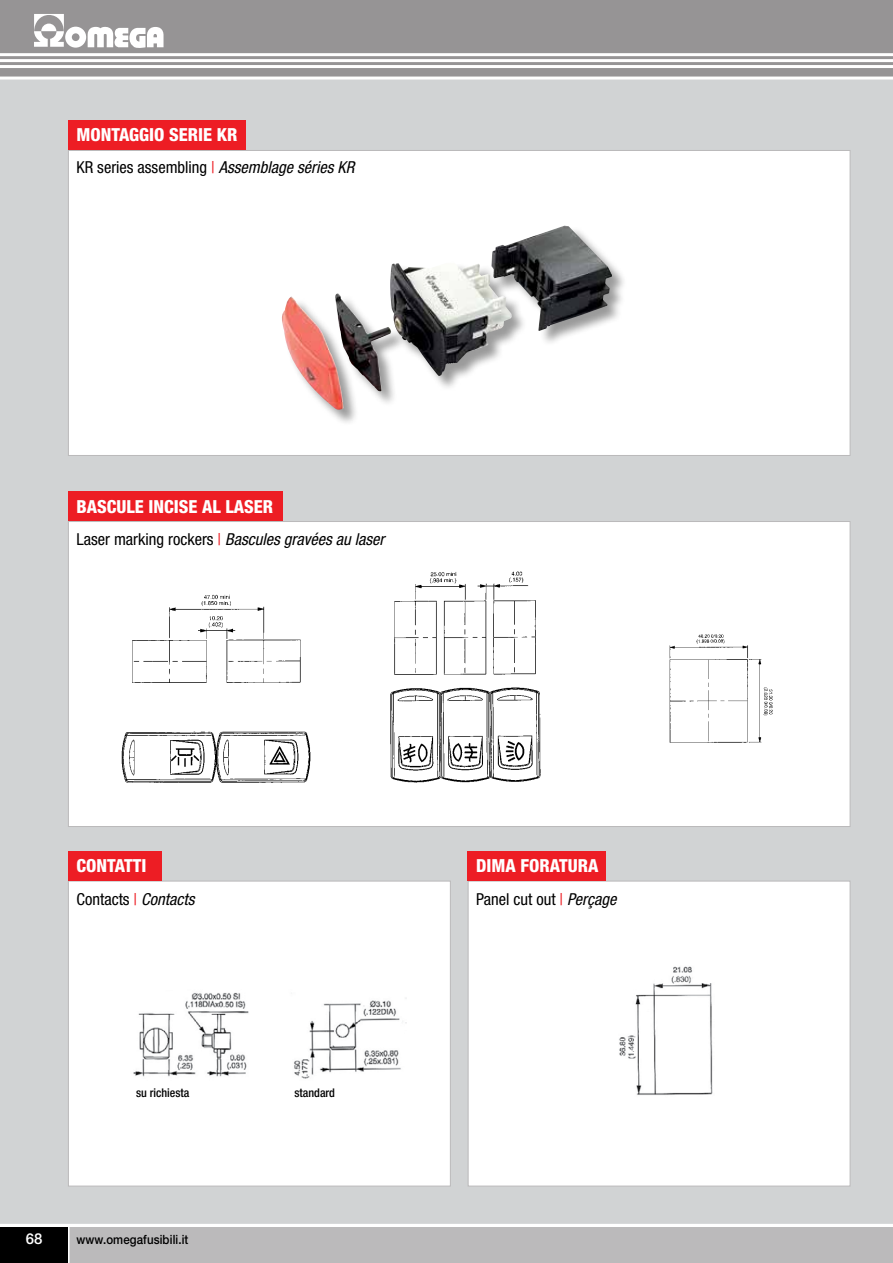
<style>
.page{position:relative;width:893px;height:1263px;background:#fff}
.page>*{position:absolute;margin:0;border:0;box-sizing:border-box;transform-origin:0 0}
.t1{font:800 condensed 18px "Helvetica Neue";color:#fff}
.t2{font:condensed 16.5px "Helvetica Neue";color:#000}
.t3{font:italic condensed 16.5px "Helvetica Neue";color:#000}
.t4{font:500 15px "Helvetica Neue";color:#fff}
.t5{font:500 12.75px "Helvetica Neue";letter-spacing:.01em;color:#000;scale:.9 1}
.t6{font:500 condensed 12px "Helvetica Neue";color:#000}
.s1{color:#ed1d24}
.s2{font-style:italic}
.s3{font-style:normal}
.s4{font-style:normal;color:#ed1d24}
</style>
<div class="page">
<div style="left:68px;top:1227px;width:825px;height:36px;background:#bbbabb"></div>
<div style="left:0;top:1227px;width:68px;height:36px;background:#000"></div>
<div style="left:0;top:0;width:893px;height:77px;background:#969495"></div>
<hr style="left:0;top:65px;width:893px;height:3px;background:#fff">
<hr style="left:0;top:59px;width:893px;height:3px;background:#fff">
<hr style="left:0;top:53px;width:893px;height:3px;background:#fff">
<hr style="left:68px;top:1227px;width:2px;height:36px;background:#fff">
<svg style="left:34px;top:14px;width:130px;height:34px"></svg>
<div style="left:0;top:79px;width:893px;height:1145px;background:#d1d3d4"></div>
<hr style="left:0;top:77px;width:893px;height:3px;background:#fff">
<div style="left:68px;top:881px;width:383px;height:305px;background:#fff;border:1px solid #bbbabb"></div>
<div style="left:468px;top:881px;width:382px;height:305px;background:#fff;border:1px solid #bbbabb"></div>
<img style="left:133px;top:992px;width:273px;height:87px">
<img style="left:619px;top:966px;width:94px;height:129px">
<div style="left:68px;top:150px;width:782px;height:306px;background:#fff;border:1px solid #bbbabb"></div>
<div style="left:68px;top:521px;width:782px;height:306px;background:#fff;border:1px solid #bbbabb"></div>
<div style="left:68px;top:120px;width:177px;height:30px;background:#ed1d24"></div>
<div style="left:68px;top:851px;width:94px;height:30px;background:#ed1d24"></div>
<div style="left:468px;top:851px;width:138px;height:30px;background:#ed1d24"></div>
<div style="left:68px;top:491px;width:215px;height:30px;background:#ed1d24"></div>
<div style="left:282px;top:226px;width:346px;height:200px;background:#000;opacity:.4"></div>
<img style="left:282px;top:226px;width:330px;height:184px">
<img style="left:121px;top:594px;width:190px;height:189px">
<img style="left:390px;top:571px;width:151px;height:212px">
<img style="left:669px;top:634px;width:104px;height:109px">
<p class="t1" style="left:77px;top:123px;width:163px">MONTAGGIO SERIE KR</p>
<p class="t2" style="left:77px;top:158px;width:279px">KR series assembling <span class="s1">|</span> <span class="s2">Assemblage séries KR</span></p>
<p class="t1" style="left:77px;top:495px;width:50px">BASCULE</p>
<p class="t1" style="left:149px;top:495px;width:88px">INCISE AL LASER</p>
<p class="t3" style="left:77px;top:530px;width:309px"><span class="s3">Laser marking rockers</span> <span class="s4">|</span> Bascules gravées au laser</p>
<p class="t1" style="left:77px;top:854px;width:10px">CONTATTI</p>
<p class="t2" style="left:77px;top:889px;width:119px">Contacts <span class="s1">|</span> <span class="s2">Contacts</span></p>
<p class="t6" style="left:136px;top:1086px;width:55px">su richiesta</p>
<p class="t6" style="left:294px;top:1086px;width:42px">standard</p>
<p class="t4" style="left:26px;top:1229px;width:18px">68</p>
<p class="t5" style="left:77px;top:1232px;width:126px">www.omegafusibili.it</p>
<p class="t1" style="left:476px;top:854px;width:11px">DIMA</p>
<p class="t1" style="left:521px;top:854px;width:11px">FORATURA</p>
<p class="t2" style="left:476px;top:889px;width:142px">Panel cut out <span class="s1">|</span> <span class="s2">Perçage</span></p>
</div>
